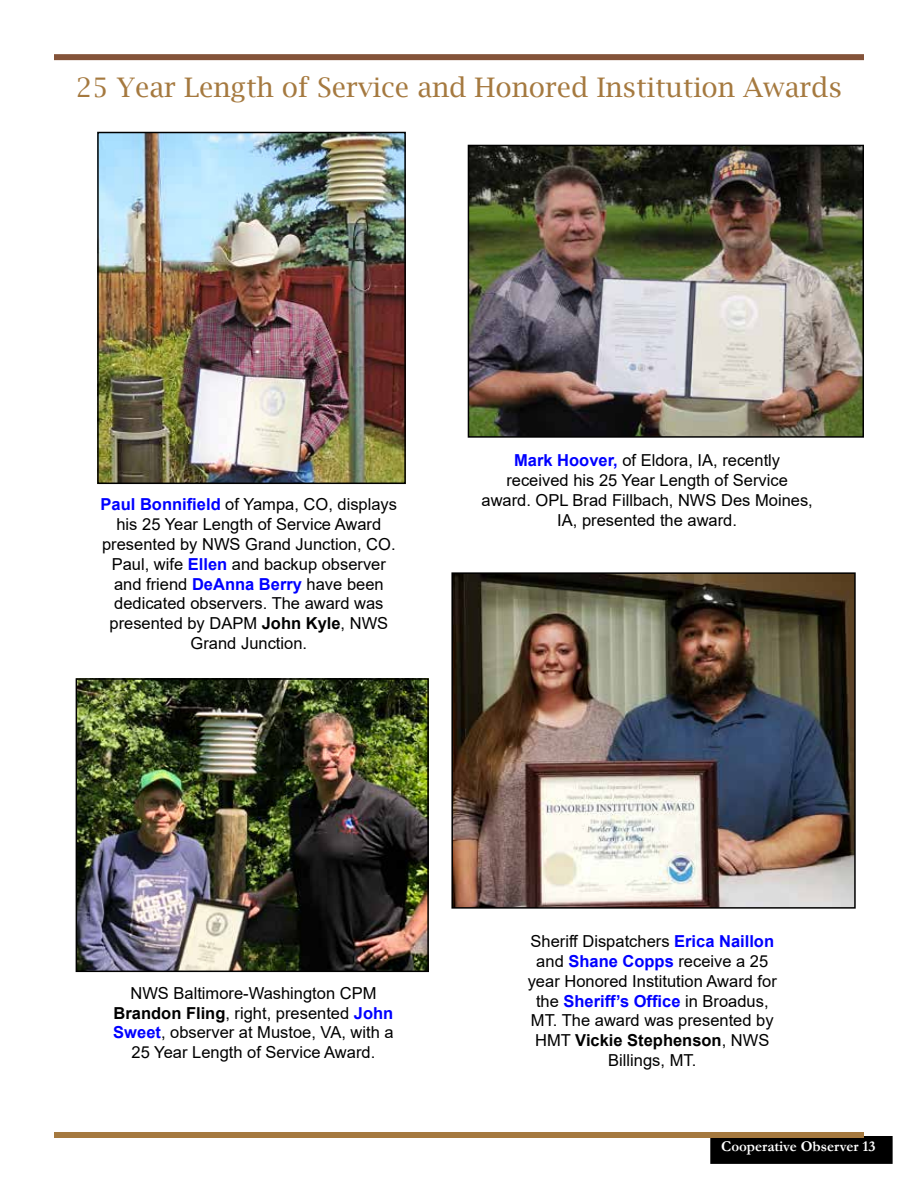
<style>
.page{position:relative;width:918px;height:1188px;background:#fff}
.page>*{position:absolute;margin:0;border:0;box-sizing:border-box;transform-origin:0 0}
.t1{font:27px "Lucida Bright";color:#a5793f}
.t2{font:16.5px/19.8px "Arial";color:#000;text-align:center}
.t3{font:700 15px "Garamond";color:#fff}
.s1{font-weight:700;color:#00f}
.s2{font-weight:700}
</style>
<div class="page">
<div style="left:711px;top:1137px;width:181px;height:26px;background:#000"></div>
<div style="left:710px;top:1136px;width:183px;height:28px;border:2px solid #000"></div>
<div style="left:54px;top:1132px;width:810px;height:6px;background:#a5793f"></div>
<img style="left:471px;top:148px;width:390px;height:287px">
<div style="left:468px;top:145px;width:396px;height:293px;border:2px solid #000"></div>
<img style="left:79px;top:681px;width:347px;height:288px">
<div style="left:76px;top:678px;width:353px;height:294px;border:2px solid #000"></div>
<div style="left:54px;top:54px;width:810px;height:6px;background:#845339"></div>
<img style="left:100px;top:135px;width:303px;height:346px">
<div style="left:97px;top:132px;width:309px;height:352px;border:2px solid #000"></div>
<img style="left:454px;top:575px;width:399px;height:331px">
<div style="left:451px;top:572px;width:405px;height:337px;border:2px solid #000"></div>
<h1 class="t1" style="left:76px;top:72px;width:768px">25 Year Length of Service and Honored Institution Awards</h1>
<p class="t2" style="left:101px;top:495px;width:298px"><span class="s1">Paul Bonnifield</span> of Yampa, CO, displays his 25 Year Length of Service Award presented by NWS Grand Junction, CO.<br>Paul, wife <span class="s1">Ellen</span> and backup observer and friend <span class="s1">DeAnna Berry</span> have been dedicated observers. The award was presented by DAPM <span class="s2">John Kyle</span>, NWS<br>Grand Junction.</p>
<p class="t2" style="left:482px;top:451px;width:333px"><span class="s1">Mark Hoover,</span> of Eldora, IA, recently received his 25 Year Length of Service award. OPL Brad Fillbach, NWS Des Moines, IA, presented the award.</p>
<p class="t2" style="left:113px;top:983px;width:282px">NWS Baltimore-Washington CPM <span class="s2">Brandon Fling</span>, right, presented <span class="s1">John Sweet</span>, observer at Mustoe, VA, with a 25 Year Length of Service Award.</p>
<p class="t2" style="left:528px;top:931px;width:251px">Sheriff Dispatchers <span class="s1">Erica Naillon </span>and <span class="s1">Shane Copps</span> receive a 25 year Honored Institution Award for the <span class="s1">Sheriff’s Office</span> in Broadus,<br>MT. The award was presented by<br>HMT <span class="s2">Vickie Stephenson</span>, NWS<br>Billings, MT.</p>
<p class="t3" style="left:721px;top:1136px;width:156px">Cooperative Observer 13</p>
</div>
